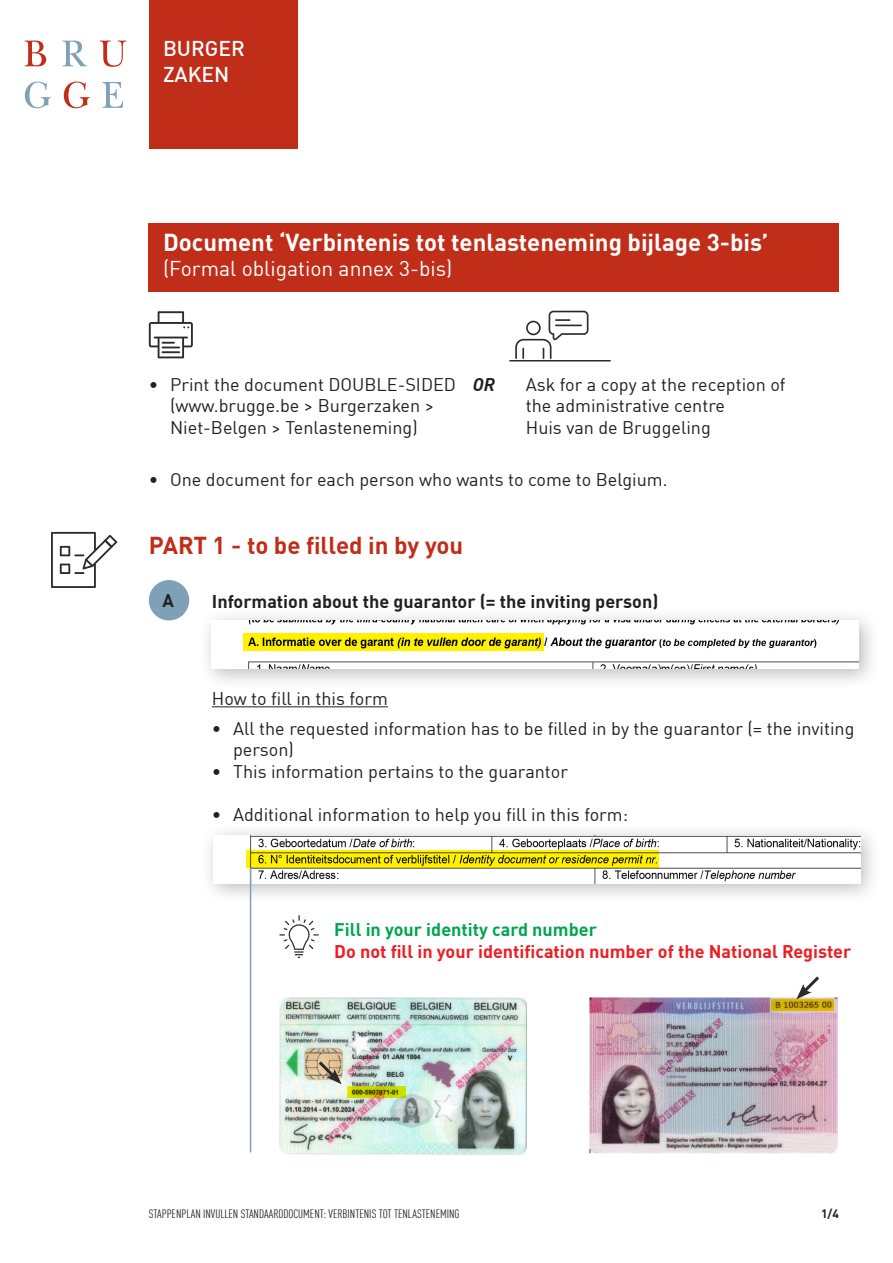
<style>
.page{position:relative;width:893px;height:1263px;background:#fff}
.page>*{position:absolute;margin:0;border:0;box-sizing:border-box;transform-origin:0 0}
.t1{font:700 24px "DIN Offc Pro";color:#fff}
.t2{font:700 24px "DIN Offc Pro";color:#c02d19}
.t3{font:21px "DIN Offc Pro";color:#fff}
.t4{font:500 21px/25.2px "DIN Offc Pro";color:#fff}
.t5{font:18px/21.6px "DIN Offc Pro";color:#231f20}
.t6{font:700 18px "DIN Offc Pro";color:#ee1d23}
.t7{font:700 18px "DIN Offc Pro";color:#231f20}
.t8{font:700 18px "DIN Offc Pro";color:#00a54f}
.t9{font:italic 700 18px "DIN Offc Pro";color:#231f20}
.t10{font:condensed 12px "DIN Offc Pro";color:#231f20}
.t11{font:700 12px "DIN Offc Pro";color:#231f20}
</style>
<div class="page">
<svg style="left:25px;top:40px;width:21px;height:26px"></svg>
<svg style="left:63px;top:41px;width:24px;height:25px"></svg>
<svg style="left:100px;top:41px;width:26px;height:26px"></svg>
<svg style="left:25px;top:82px;width:26px;height:26px"></svg>
<svg style="left:64px;top:82px;width:26px;height:26px"></svg>
<svg style="left:102px;top:82px;width:21px;height:26px"></svg>
<div style="left:149px;top:0;width:149px;height:149px;background:#c02d19"></div>
<div style="left:149px;top:223px;width:690px;height:68px;background:#c02d19"></div>
<div style="left:149px;top:580px;width:40px;height:40px;background:#7ea1b7;border-radius:50%"></div>
<svg style="left:51px;top:532px;width:66px;height:56px"></svg>
<svg style="left:515px;top:311px;width:73px;height:48px"></svg>
<svg style="left:149px;top:311px;width:44px;height:47px"></svg>
<hr style="left:510px;top:360px;width:100px;height:1px;background:#2b2b2b">
<div style="left:199px;top:607px;width:681px;height:83px;background:#231f20;opacity:.3"></div>
<img style="left:212px;top:620px;width:647px;height:49px">
<div style="left:200px;top:822px;width:681px;height:82px;background:#231f20;opacity:.3"></div>
<img style="left:213px;top:835px;width:647px;height:48px">
<svg style="left:243px;top:633px;width:300px;height:17px;background:#cec300"></svg>
<svg style="left:246px;top:851px;width:413px;height:17px;background:#ccc100"></svg>
<hr style="left:212px;top:706px;width:176px;height:1px;background:#231f20">
<img style="left:279px;top:997px;width:248px;height:158px">
<img style="left:590px;top:997px;width:247px;height:156px">
<svg style="left:347px;top:1086px;width:58px;height:11px"></svg>
<svg style="left:771px;top:999px;width:62px;height:11px"></svg>
<svg style="left:316px;top:1058px;width:26px;height:26px"></svg>
<svg style="left:796px;top:976px;width:26px;height:23px"></svg>
<svg style="left:279px;top:915px;width:40px;height:43px"></svg>
<hr style="left:250px;top:868px;width:1px;height:284px;background:#7ea1b7">
<p class="t4" style="left:163px;top:34px;width:83px">BURGER<br>ZAKEN</p>
<p class="t1" style="left:163px;top:222px;width:607px">Document ‘Verbintenis tot tenlasteneming bijlage 3-bis’</p>
<p class="t3" style="left:163px;top:252px;width:291px">(Formal obligation annex 3-bis)</p>
<p class="t9" style="left:473px;top:369px;width:24px">OR</p>
<p class="t5" style="left:170px;top:371px;width:287px;text-indent:-21px">• Print the document DOUBLE-SIDED (www.brugge.be &gt; Burgerzaken &gt;<br>Niet-Belgen &gt; Tenlasteneming)</p>
<p class="t5" style="left:526px;top:371px;width:261px">Ask for a copy at the reception of the administrative centre<br>Huis van de Bruggeling</p>
<p class="t5" style="left:149px;top:467px;width:520px">• One document for each person who wants to come to Belgium.</p>
<p class="t2" style="left:149px;top:525px;width:316px">PART 1 - to be filled in by you</p>
<p class="t7" style="left:163px;top:586px;width:13px">A</p>
<p class="t7" style="left:212px;top:586px;width:448px">Information about the guarantor (= the inviting person)</p>
<p class="t5" style="left:212px;top:686px;width:177px">How to fill in this form</p>
<p class="t5" style="left:233px;top:716px;width:623px;text-indent:-21px">• All the requested information has to be filled in by the guarantor (= the inviting person)</p>
<p class="t5" style="left:212px;top:759px;width:357px">• This information pertains to the guarantor</p>
<p class="t5" style="left:212px;top:802px;width:418px">• Additional information to help you fill in this form:</p>
<p class="t8" style="left:334px;top:915px;width:264px">Fill in your identity card number</p>
<p class="t6" style="left:334px;top:936px;width:519px">Do not fill in your identification number of the National Register</p>
<p class="t10" style="left:149px;top:1205px;width:312px">STAPPENPLAN INVULLEN STANDAARDDOCUMENT: VERBINTENIS TOT TENLASTENEMING</p>
<p class="t11" style="left:821px;top:1204px;width:19px">1/4</p>
</div>
